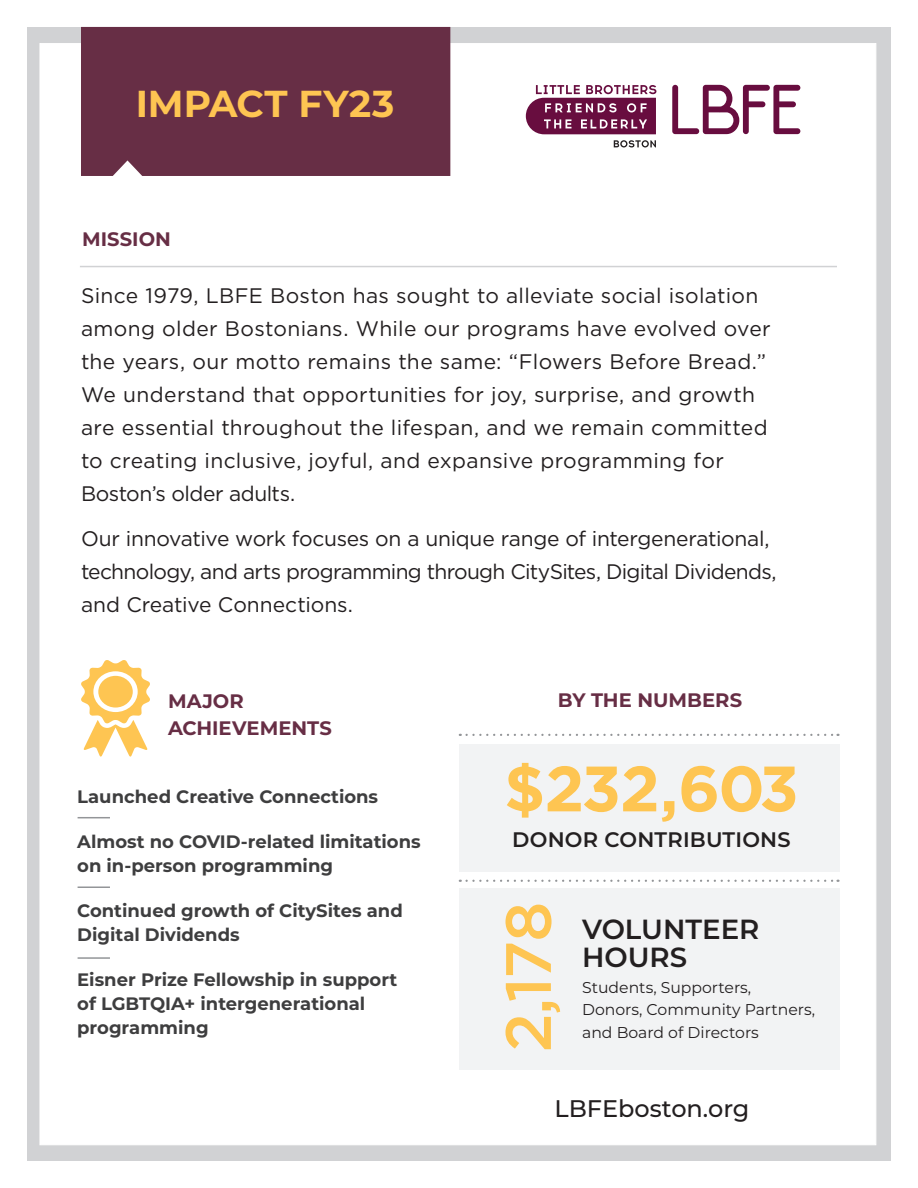
<style>
.page{position:relative;width:918px;height:1188px;background:#fff}
.page>*{position:absolute;margin:0;border:0;box-sizing:border-box;transform-origin:0 0}
.t1{font:700 63.9px "Gotham";letter-spacing:-.04em;color:#fec552}
.t2{font:500 63.9px "Gotham";color:#fec552}
.t3{font:700 37.5px "Montserrat";letter-spacing:.005em;color:#fec552}
.t4{font:600 27.6px/28.5px "Montserrat";color:#231f20}
.t5{font:500 24px "Montserrat";color:#231f20}
.t6{font:21px/33px "Gotham";letter-spacing:.005em;color:#231f20}
.t7{font:21px/33px "Gotham";letter-spacing:-.025em;color:#231f20}
.t8{font:600 21px "Montserrat";letter-spacing:.01em;color:#231f20}
.t9{font:700 19.5px/27px "Montserrat";color:#672e45}
.t10{font:700 18px/24px "Montserrat";color:#3e3e3f}
.t11{font:15.6px/22.5px "Montserrat";color:#231f20}
</style>
<div class="page">
<div style="left:27px;top:27px;width:864px;height:1134px;background:#d1d2d4"></div>
<div style="left:40px;top:43px;width:836px;height:1102px;background:#fff"></div>
<hr style="left:80px;top:266px;width:757px;height:1px;background:#d1d2d4">
<div style="left:81px;top:27px;width:369px;height:149px;background:#672e45"></div>
<hr style="left:78px;top:817px;width:32px;height:1px;background:#939598">
<hr style="left:78px;top:886px;width:32px;height:2px;background:#939598">
<hr style="left:78px;top:957px;width:32px;height:2px;background:#939598">
<svg style="left:81px;top:660px;width:69px;height:97px"></svg>
<div style="left:98px;top:676px;width:35px;height:32px;background:#fec552;border-radius:50%"></div>
<svg style="left:672px;top:85px;width:128px;height:49px"></svg>
<svg style="left:526px;top:85px;width:130px;height:49px"></svg>
<svg style="left:614px;top:140px;width:42px;height:7px"></svg>
<svg style="left:467px;top:880px;width:372px;height:2px"></svg>
<svg style="left:467px;top:734px;width:372px;height:2px"></svg>
<div style="left:460px;top:744px;width:380px;height:127px;background:#f2f3f4"></div>
<div style="left:460px;top:889px;width:380px;height:181px;background:#f2f3f4"></div>
<h2 class="t3" style="left:136px;top:76px;width:260px">IMPACT FY23</h2>
<p class="t9" style="left:82px;top:225px;width:90px">MISSION</p>
<p class="t6" style="left:81px;top:278px;width:691px">Since 1979, LBFE Boston has sought to alleviate social isolation among older Bostonians. While our programs have evolved over the years, our motto remains the same: “Flowers Before Bread.” We understand that opportunities for joy, surprise, and growth are essential throughout the lifespan, and we remain committed to creating inclusive, joyful, and expansive programming for Boston’s older adults.</p>
<p class="t7" style="left:81px;top:521px;width:697px">Our innovative work focuses on a unique range of intergenerational, technology, and arts programming through CitySites, Digital Dividends, and Creative Connections.</p>
<p class="t9" style="left:168px;top:687px;width:165px">MAJOR<br>ACHIEVEMENTS</p>
<p class="t9" style="left:558px;top:685px;width:186px">BY THE NUMBERS</p>
<h1 class="t1" style="left:504px;top:746px;width:297px">$232,603</h1>
<p class="t8" style="left:512px;top:825px;width:280px">DONOR CONTRIBUTIONS</p>
<p class="t10" style="left:77px;top:784px;width:302px">Launched Creative Connections</p>
<p class="t10" style="left:77px;top:829px;width:345px">Almost no COVID-related limitations on in-person programming</p>
<p class="t10" style="left:77px;top:898px;width:327px">Continued growth of CitySites and<br>Digital Dividends</p>
<p class="t10" style="left:77px;top:967px;width:321px">Eisner Prize Fellowship in support of LGBTQIA+ intergenerational programming</p>
<h1 class="t2" style="left:486px;top:1052px;width:152px;rotate:-90deg">2,178</h1>
<h3 class="t4" style="left:582px;top:913px;width:179px">VOLUNTEER<br>HOURS</h3>
<p class="t11" style="left:582px;top:975px;width:235px">Students, Supporters,<br>Donors, Community Partners, and Board of Directors</p>
<p class="t5" style="left:555px;top:1091px;width:196px">LBFEboston.org</p>
</div>
